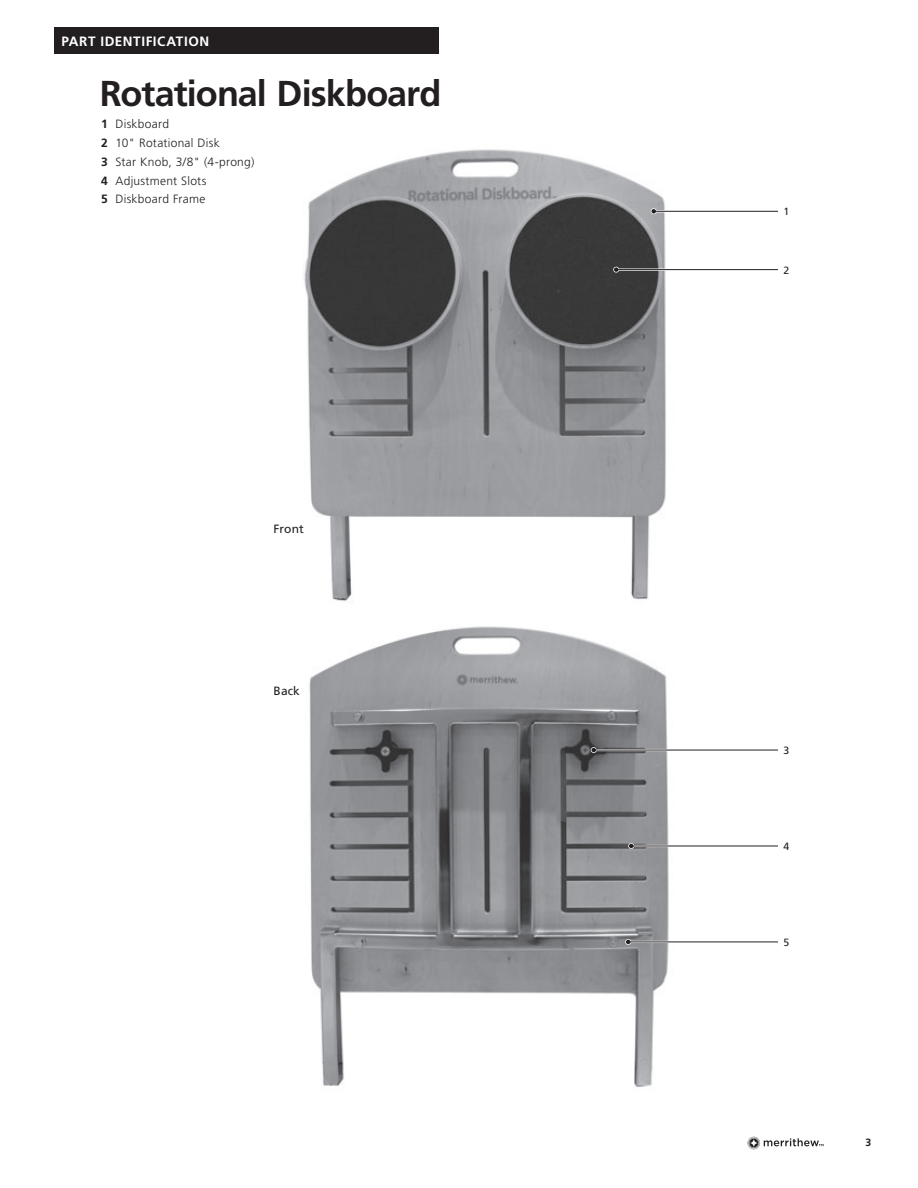
<style>
.page{position:relative;width:918px;height:1188px;background:#fff}
.page>*{position:absolute;margin:0;border:0;box-sizing:border-box;transform-origin:0 0}
.t1{font:700 36px "Frutiger LT Std";letter-spacing:-.03em;color:#231f20}
.t2{font:700 13.5px "Frutiger LT Std";letter-spacing:.04em;color:#fff}
.t3{font:300 12px/18.8px "Frutiger LT Std";letter-spacing:.02em;color:#231f20}
.t4{font:12px "Frutiger LT Std";letter-spacing:.01em;color:#231f20}
.t5{font:10.5px "Frutiger LT Std";color:#231f20}
.t6{font:700 10.5px "Frutiger LT Std";color:#231f20}
.s1{font-weight:700}
</style>
<div class="page">
<img style="left:303px;top:149px;width:363px;height:453px">
<img style="left:309px;top:626px;width:360px;height:461px">
<svg style="left:748px;top:1137px;width:76px;height:12px"></svg>
<div style="left:54px;top:27px;width:385px;height:27px;background:#231f20"></div>
<hr style="left:594px;top:749px;width:184px;height:2px;background:#fff">
<hr style="left:594px;top:750px;width:184px;height:1px;background:#231f20">
<svg style="left:591px;top:747px;width:6px;height:6px"></svg>
<hr style="left:654px;top:210px;width:124px;height:2px;background:#fff">
<hr style="left:654px;top:211px;width:124px;height:1px;background:#231f20">
<svg style="left:651px;top:208px;width:6px;height:6px"></svg>
<hr style="left:628px;top:941px;width:150px;height:2px;background:#fff">
<hr style="left:628px;top:942px;width:150px;height:1px;background:#231f20">
<svg style="left:625px;top:939px;width:6px;height:6px"></svg>
<hr style="left:631px;top:845px;width:147px;height:2px;background:#fff">
<hr style="left:631px;top:846px;width:147px;height:1px;background:#231f20">
<svg style="left:628px;top:843px;width:6px;height:6px"></svg>
<hr style="left:616px;top:268px;width:162px;height:3px;background:#fff">
<hr style="left:616px;top:269px;width:162px;height:1px;background:#231f20">
<svg style="left:613px;top:267px;width:6px;height:6px"></svg>
<p class="t2" style="left:62px;top:33px;width:149px">PART IDENTIFICATION</p>
<h1 class="t1" style="left:100px;top:72px;width:343px">Rotational Diskboard</h1>
<p class="t3" style="left:101px;top:115px;width:155px"><span class="s1">1</span> Diskboard<br><span class="s1">2</span> 10" Rotational Disk<br><span class="s1">3</span> Star Knob, 3/8" (4-prong)<br><span class="s1">4</span> Adjustment Slots<br><span class="s1">5</span> Diskboard Frame</p>
<p class="t4" style="left:274px;top:522px;width:32px">Front</p>
<p class="t4" style="left:274px;top:684px;width:28px">Back</p>
<p class="t5" style="left:784px;top:205px;width:7px">1</p>
<p class="t5" style="left:784px;top:264px;width:7px">2</p>
<p class="t5" style="left:784px;top:744px;width:7px">3</p>
<p class="t5" style="left:784px;top:840px;width:7px">4</p>
<p class="t5" style="left:784px;top:936px;width:7px">5</p>
<p class="t6" style="left:866px;top:1137px;width:7px">3</p>
</div>
